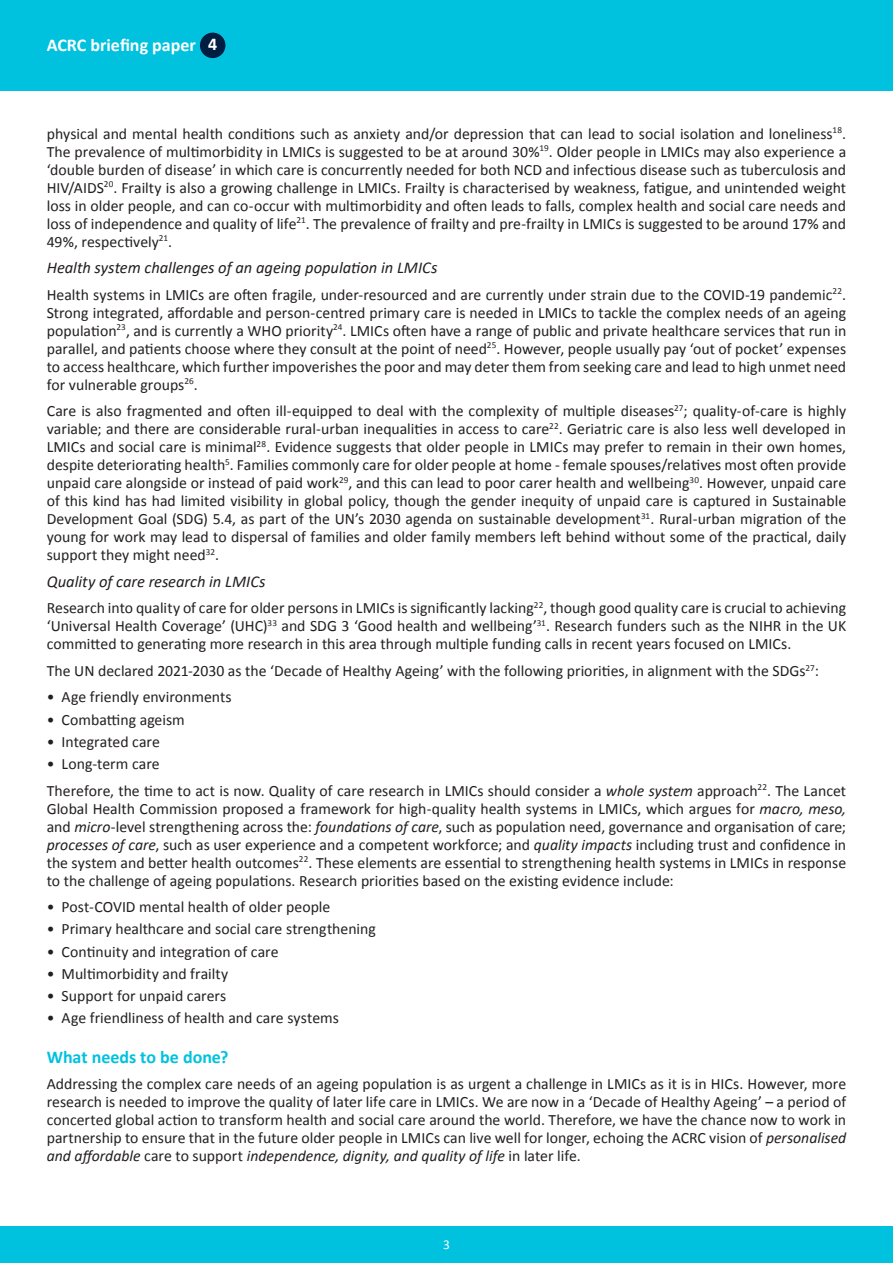
<style>
.page{position:relative;width:893px;height:1263px;background:#fff}
.page>*{position:absolute;margin:0;border:0;box-sizing:border-box;transform-origin:0 0}
.Body_paragraph{font:700 18px "Calibri";color:#00c2df}
.t1{font:700 18px "Calibri";color:#fff}
.Body_paragraph-2{font:italic 16.5px "Calibri";color:#231f20}
.Body_paragraph-3{font:15.75px/18px "Calibri";color:#231f20;text-align:justify}
.references{font:13.5px "Calibri";color:#fff}
.s1{font-style:italic}
</style>
<div class="page">
<div style="left:0;top:0;width:893px;height:91px;background:#00c2df"></div>
<div style="left:0;top:1227px;width:893px;height:36px;background:#00c2df"></div>
<div style="left:200px;top:33px;width:25px;height:25px;background:#001e41;border-radius:50%"></div>
<p class="t1" style="left:47px;top:33px;width:151px">ACRC briefing paper</p>
<p class="t1" style="left:208px;top:32px;width:11px">4</p>
<p class="Body_paragraph-3" style="left:47px;top:124px;width:801px">physical and mental health conditions such as anxiety and/or depression that can lead to social isolation and loneliness<sup>18</sup>.<br>The prevalence of multimorbidity in LMICs is suggested to be at around 30%<sup>19</sup>. Older people in LMICs may also experience a ‘double burden of disease’ in which care is concurrently needed for both NCD and infectious disease such as tuberculosis and HIV/AIDS<sup>20</sup>. Frailty is also a growing challenge in LMICs. Frailty is characterised by weakness, fatigue, and unintended weight loss in older people, and can co-occur with multimorbidity and often leads to falls, complex health and social care needs and loss of independence and quality of life<sup>21</sup>. The prevalence of frailty and pre-frailty in LMICs is suggested to be around 17% and 49%, respectively<sup>21</sup>.</p>
<p class="Body_paragraph-2" style="left:47px;top:256px;width:392px">Health system challenges of an ageing population in LMICs</p>
<p class="Body_paragraph-3" style="left:47px;top:285px;width:801px">Health systems in LMICs are often fragile, under-resourced and are currently under strain due to the COVID-19 pandemic<sup>22</sup>.<br>Strong integrated, affordable and person-centred primary care is needed in LMICs to tackle the complex needs of an ageing population<sup>23</sup>, and is currently a WHO priority<sup>24</sup>. LMICs often have a range of public and private healthcare services that run in parallel, and patients choose where they consult at the point of need<sup>25</sup>. However, people usually pay ‘out of pocket’ expenses to access healthcare, which further impoverishes the poor and may deter them from seeking care and lead to high unmet need for vulnerable groups<sup>26</sup>.</p>
<p class="Body_paragraph-3" style="left:47px;top:402px;width:801px">Care is also fragmented and often ill-equipped to deal with the complexity of multiple diseases<sup>27</sup>; quality-of-care is highly variable; and there are considerable rural-urban inequalities in access to care<sup>22</sup>. Geriatric care is also less well developed in LMICs and social care is minimal<sup>28</sup>. Evidence suggests that older people in LMICs may prefer to remain in their own homes, despite deteriorating health<sup>5</sup>. Families commonly care for older people at home - female spouses/relatives most often provide unpaid care alongside or instead of paid work<sup>29</sup>, and this can lead to poor carer health and wellbeing<sup>30</sup>. However, unpaid care of this kind has had limited visibility in global policy, though the gender inequity of unpaid care is captured in Sustainable Development Goal (SDG) 5.4, as part of the UN’s 2030 agenda on sustainable development<sup>31</sup>. Rural-urban migration of the young for work may lead to dispersal of families and older family members left behind without some of the practical, daily support they might need<sup>32</sup>.</p>
<p class="Body_paragraph-2" style="left:47px;top:570px;width:220px">Quality of care research in LMICs</p>
<p class="Body_paragraph-3" style="left:47px;top:599px;width:801px">Research into quality of care for older persons in LMICs is significantly lacking<sup>22</sup>, though good quality care is crucial to achieving ‘Universal Health Coverage’ (UHC)<sup>33</sup> and SDG 3 ‘Good health and wellbeing’<sup>31</sup>. Research funders such as the NIHR in the UK committed to generating more research in this area through multiple funding calls in recent years focused on LMICs.</p>
<p class="Body_paragraph-3" style="left:47px;top:661px;width:774px">The UN declared 2021-2030 as the ‘Decade of Healthy Ageing’ with the following priorities, in alignment with the SDGs<sup>27</sup>:</p>
<p class="Body_paragraph-3" style="left:47px;top:688px;width:187px">• Age friendly environments</p>
<p class="Body_paragraph-3" style="left:47px;top:710px;width:139px">• Combatting ageism</p>
<p class="Body_paragraph-3" style="left:47px;top:732px;width:115px">• Integrated care</p>
<p class="Body_paragraph-3" style="left:47px;top:754px;width:114px">• Long-term care</p>
<p class="Body_paragraph-3" style="left:47px;top:781px;width:801px">Therefore, the time to act is now. Quality of care research in LMICs should consider a <span class="s1">whole system</span> approach<sup>22</sup>. The Lancet Global Health Commission proposed a framework for high-quality health systems in LMICs, which argues for <span class="s1">macro, meso, </span>and <span class="s1">micro</span>-level strengthening across the: <span class="s1">foundations of care</span>, such as population need, governance and organisation of care; <span class="s1">processes of care</span>, such as user experience and a competent workforce; and <span class="s1">quality impacts</span> including trust and confidence in the system and better health outcomes<sup>22</sup>. These elements are essential to strengthening health systems in LMICs in response to the challenge of ageing populations. Research priorities based on the existing evidence include:</p>
<p class="Body_paragraph-3" style="left:47px;top:897px;width:285px">• Post-COVID mental health of older people</p>
<p class="Body_paragraph-3" style="left:47px;top:920px;width:331px">• Primary healthcare and social care strengthening</p>
<p class="Body_paragraph-3" style="left:47px;top:942px;width:233px">• Continuity and integration of care</p>
<p class="Body_paragraph-3" style="left:47px;top:964px;width:183px">• Multimorbidity and frailty</p>
<p class="Body_paragraph-3" style="left:47px;top:986px;width:181px">• Support for unpaid carers</p>
<p class="Body_paragraph-3" style="left:47px;top:1009px;width:294px">• Age friendliness of health and care systems</p>
<p class="Body_paragraph" style="left:47px;top:1044px;width:183px">What needs to be done?</p>
<p class="Body_paragraph-3" style="left:47px;top:1074px;width:801px">Addressing the complex care needs of an ageing population is as urgent a challenge in LMICs as it is in HICs. However, more research is needed to improve the quality of later life care in LMICs. We are now in a ‘Decade of Healthy Ageing’ – a period of concerted global action to transform health and social care around the world. Therefore, we have the chance now to work in partnership to ensure that in the future older people in LMICs can live well for longer, echoing the ACRC vision of <span class="s1">personalised and affordable</span> care to support <span class="s1">independence, dignity, and quality of life</span> in later life.</p>
<p class="references" style="left:443px;top:1235px;width:8px">3</p>
</div>
